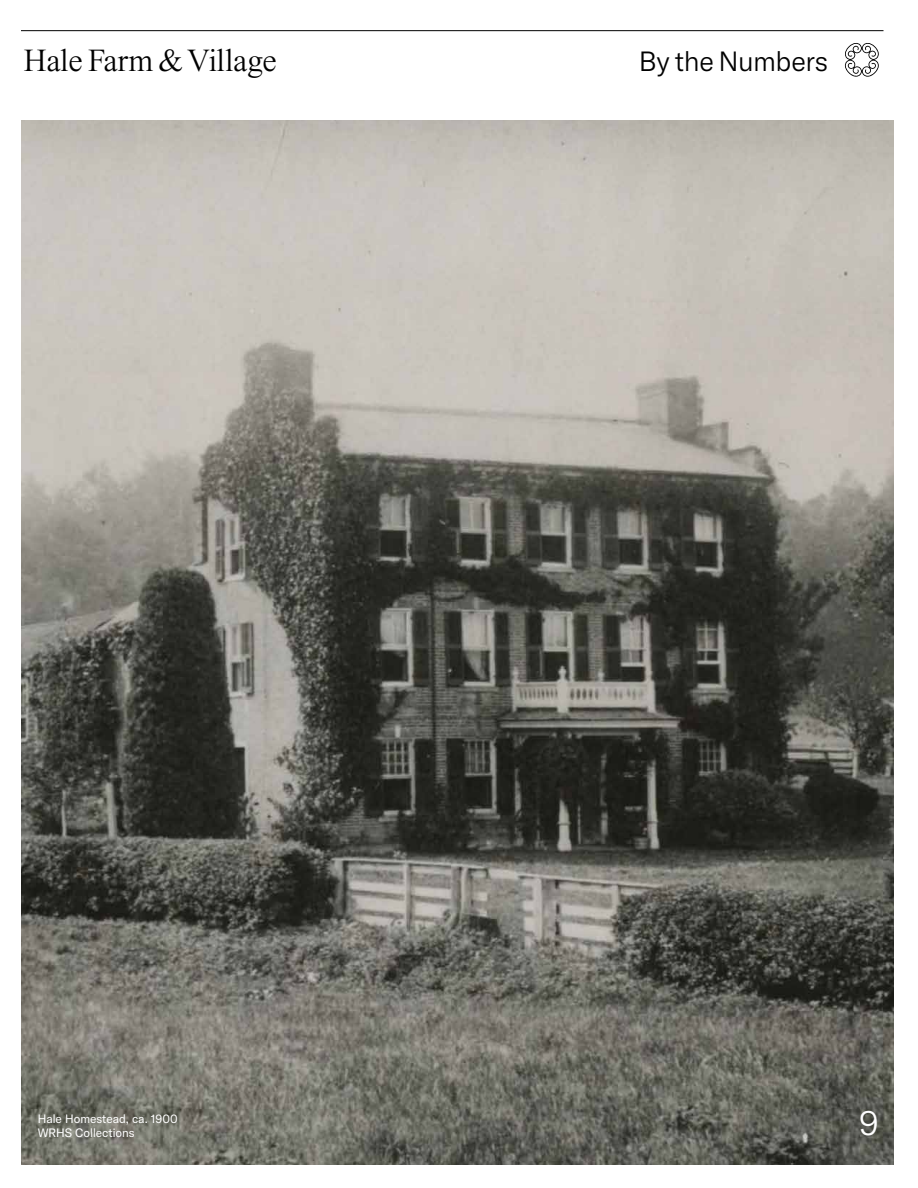
<style>
.page{position:relative;width:918px;height:1188px;background:#fff}
.page>*{position:absolute;margin:0;border:0;box-sizing:border-box;transform-origin:0 0}
.t1{font:300 34.2px "GT America";color:#fff}
.t2{font:300 32.25px "Times Now";letter-spacing:-.015em;color:#000}
.t3{font:300 27.45px "GT America";color:#000}
.t4{font:12px/14.4px "GT America";color:#fff}
</style>
<div class="page">
<img style="left:21px;top:120px;width:873px;height:1044px">
<svg style="left:844px;top:43px;width:35px;height:34px"></svg>
<hr style="left:21px;top:30px;width:863px;height:1px;background:#000">
<h2 class="t2" style="left:24px;top:43px;width:255px">Hale Farm &amp; Village</h2>
<h3 class="t3" style="left:639px;top:46px;width:190px">By the Numbers</h3>
<p class="t4" style="left:38px;top:1111px;width:141px">Hale Homestead, ca. 1900<br>WRHS Collections</p>
<h1 class="t1" style="left:859px;top:1103px;width:21px">9</h1>
</div>
